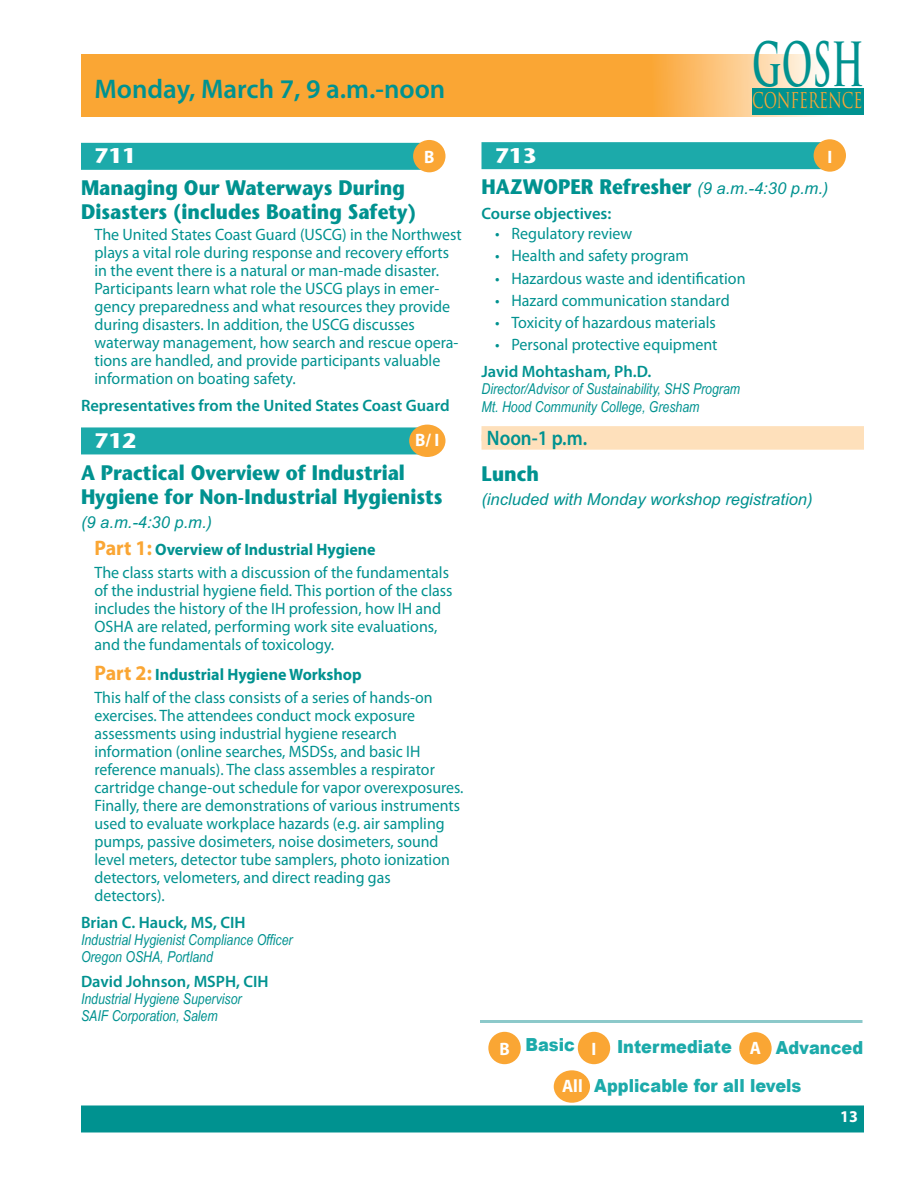
<style>
.page{position:relative;width:918px;height:1188px;background:#fff}
.page>*{position:absolute;margin:0;border:0;box-sizing:border-box;transform-origin:0 0}
.t1{font:700 59.25px "Trajan Pro";color:#009290;scale:.56 1}
.Session_heading_sm{font:600 27px "Myriad Pro";color:#009290}
.t2{font:21.15px "Trajan Pro";color:#faa634;scale:.69 1}
.Class_Title{font:700 21px/24px "Stone Sans";color:#009290;scale:.9 1}
.Class_Times{font:600 21px "Myriad Pro";color:#009290;scale:.9 1}
.Class_-Level{font:700 21px "Stone Sans";color:#fff;scale:1.05 1}
.t3{font:900 18px/39.3px "Arial";color:#1caaaa;text-align:center;scale:.9 1}
.t4{font:700 18px "Myriad Pro";color:#fff;scale:.95 1}
.Body_text{font:16.5px/18px "Myriad Pro";color:#009290}
.Body_text-2{font:16.5px/18px "Myriad Pro";color:#009290;scale:.96 1}
.Body_indent{font:16.5px "Myriad Pro";color:#009290}
.Speaker_Subtitle{font:600 16.5px "Myriad Pro";color:#009290}
.Body_text-Bold{font:700 16.5px "Myriad Pro";color:#009290}
.Class_Title-2{font:italic 16.5px "Arial";color:#009290}
.t5{font:700 16.5px "Myriad Pro";color:#fff}
.Info-caption{font:italic 15px "Arial Narrow";color:#009290}
.s1{font-size:21px;color:#faa634}
.s2{font-family:"Arial";font-weight:400;font-style:italic;font-size:16.5px}
.s3{font-family:"Myriad Pro";font-weight:700;color:#fff}
</style>
<div class="page">
<div style="left:81px;top:1105px;width:783px;height:27px;background:#009290;border:2px solid #009290"></div>
<div style="left:578px;top:1032px;width:32px;height:32px;background:#faa634;border-radius:50%"></div>
<div style="left:739px;top:1032px;width:33px;height:33px;background:#faa634;border-radius:50%"></div>
<hr style="left:480px;top:1020px;width:382px;height:3px;background:#8cc9ca">
<div style="left:488px;top:1032px;width:33px;height:32px;background:#faa634;border-radius:50%"></div>
<div style="left:554px;top:1070px;width:36px;height:33px;background:#faa634;border-radius:50%"></div>
<svg style="left:81px;top:54px;width:740px;height:62px;background:#faac44"></svg>
<div style="left:752px;top:88px;width:112px;height:27px;background:#009290"></div>
<div style="left:81px;top:143px;width:342px;height:27px;background:#1caaaa"></div>
<div style="left:81px;top:427px;width:342px;height:27px;background:#1caaaa"></div>
<div style="left:413px;top:140px;width:33px;height:32px;background:#faa634;border-radius:50%"></div>
<div style="left:409px;top:425px;width:37px;height:32px;background:#faa634;border-radius:50%"></div>
<div style="left:482px;top:142px;width:342px;height:27px;background:#1caaaa"></div>
<div style="left:482px;top:426px;width:382px;height:15px;background:#fee0bb"></div>
<div style="left:482px;top:435px;width:382px;height:15px;background:#fee0bb"></div>
<div style="left:814px;top:139px;width:32px;height:33px;background:#faa634;border-radius:50%"></div>
<p class="Session_heading_sm" style="left:94px;top:72px;width:352px">Monday, March 7, 9 a.m.-noon</p>
<p class="Class_-Level" style="left:94px;top:143px;width:41px">711</p>
<p class="t4" style="left:424px;top:145px;width:12px">B</p>
<p class="Class_Title" style="left:81px;top:175px;width:374px">Managing Our Waterways During<br>Disasters (includes Boating Safety)</p>
<p class="Body_text" style="left:94px;top:225px;width:369px">The United States Coast Guard (USCG) in the Northwest plays a vital role during response and recovery efforts in the event there is a natural or man-made disaster.<br>Participants learn what role the USCG plays in emer&shy;gency preparedness and what resources they provide during disasters. In addition, the USCG discusses waterway management, how search and rescue opera&shy;tions are handled, and provide participants valuable information on boating safety.</p>
<p class="Speaker_Subtitle" style="left:81px;top:395px;width:370px">Representatives from the United States Coast Guard</p>
<p class="Class_-Level" style="left:94px;top:427px;width:41px">712</p>
<p class="t4" style="left:415px;top:429px;width:27px">B/ I</p>
<p class="Class_Title" style="left:81px;top:460px;width:403px">A Practical Overview of Industrial<br>Hygiene for Non-Industrial Hygienists</p>
<p class="Class_Title-2" style="left:81px;top:512px;width:133px">(9 a.m.-4:30 p.m.)</p>
<p class="Body_text-Bold" style="left:94px;top:538px;width:283px"><span class="s1">Part 1:</span> Overview of Industrial Hygiene</p>
<p class="Body_text" style="left:94px;top:563px;width:360px">The class starts with a discussion of the fundamentals of the industrial hygiene field. This portion of the class includes the history of the IH profession, how IH and OSHA are related, performing work site evaluations, and the fundamentals of toxicology.</p>
<p class="Body_text-Bold" style="left:94px;top:663px;width:269px"><span class="s1">Part 2:</span> Industrial Hygiene Workshop</p>
<p class="Body_text-2" style="left:94px;top:688px;width:386px">This half of the class consists of a series of hands-on exercises. The attendees conduct mock exposure assessments using industrial hygiene research information (online searches, MSDSs, and basic IH reference manuals). The class assembles a respirator cartridge change-out schedule for vapor overexposures.<br>Finally, there are demonstrations of various instruments used to evaluate workplace hazards (e.g. air sampling pumps, passive dosimeters, noise dosimeters, sound level meters, detector tube samplers, photo ionization detectors, velometers, and direct reading gas detectors).</p>
<p class="Speaker_Subtitle" style="left:81px;top:912px;width:166px">Brian C. Hauck, MS, CIH</p>
<p class="Info-caption" style="left:81px;top:929px;width:213px">Industrial Hygienist Compliance Officer</p>
<p class="Info-caption" style="left:81px;top:946px;width:133px">Oregon OSHA, Portland</p>
<p class="Speaker_Subtitle" style="left:81px;top:971px;width:189px">David Johnson, MSPH, CIH</p>
<p class="Info-caption" style="left:81px;top:988px;width:162px">Industrial Hygiene Supervisor</p>
<p class="Info-caption" style="left:81px;top:1005px;width:138px">SAIF Corporation, Salem</p>
<h1 class="t1" style="left:752px;top:27px;width:194px">GOSH</h1>
<p class="t2" style="left:752px;top:87px;width:161px">CONFERENCE</p>
<p class="Class_-Level" style="left:495px;top:142px;width:41px">713</p>
<p class="t4" style="left:827px;top:145px;width:7px">I</p>
<p class="Class_Title" style="left:482px;top:175px;width:387px">HAZWOPER Refresher <span class="s2">(9 a.m.-4:30 p.m.)</span></p>
<p class="Speaker_Subtitle" style="left:482px;top:203px;width:131px">Course objectives:</p>
<p class="Body_indent" style="left:495px;top:223px;width:139px">• Regulatory review</p>
<p class="Body_indent" style="left:495px;top:245px;width:195px">• Health and safety program</p>
<p class="Body_indent" style="left:495px;top:268px;width:252px">• Hazardous waste and identification</p>
<p class="Body_indent" style="left:495px;top:290px;width:236px">• Hazard communication standard</p>
<p class="Body_indent" style="left:495px;top:312px;width:222px">• Toxicity of hazardous materials</p>
<p class="Body_indent" style="left:495px;top:335px;width:224px">• Personal protective equipment</p>
<p class="Speaker_Subtitle" style="left:482px;top:361px;width:171px">Javid Mohtasham, Ph.D.</p>
<p class="Info-caption" style="left:482px;top:379px;width:260px">Director/Advisor of Sustainability, SHS Program</p>
<p class="Info-caption" style="left:482px;top:396px;width:220px">Mt. Hood Community College, Gresham</p>
<p class="Class_Times" style="left:487px;top:425px;width:113px">Noon-1 p.m.</p>
<p class="Class_Title" style="left:482px;top:462px;width:65px">Lunch</p>
<p class="Class_Title-2" style="left:482px;top:490px;width:333px">(included with Monday workshop registration)</p>
<p class="t3" style="left:499px;top:1026px;width:406px"><span class="s3">B</span> Basic <span class="s3">I</span> Intermediate <span class="s3">A</span> Advanced<br><span class="s3">All</span> Applicable for all levels</p>
<p class="t5" style="left:840px;top:1106px;width:19px">13</p>
</div>
